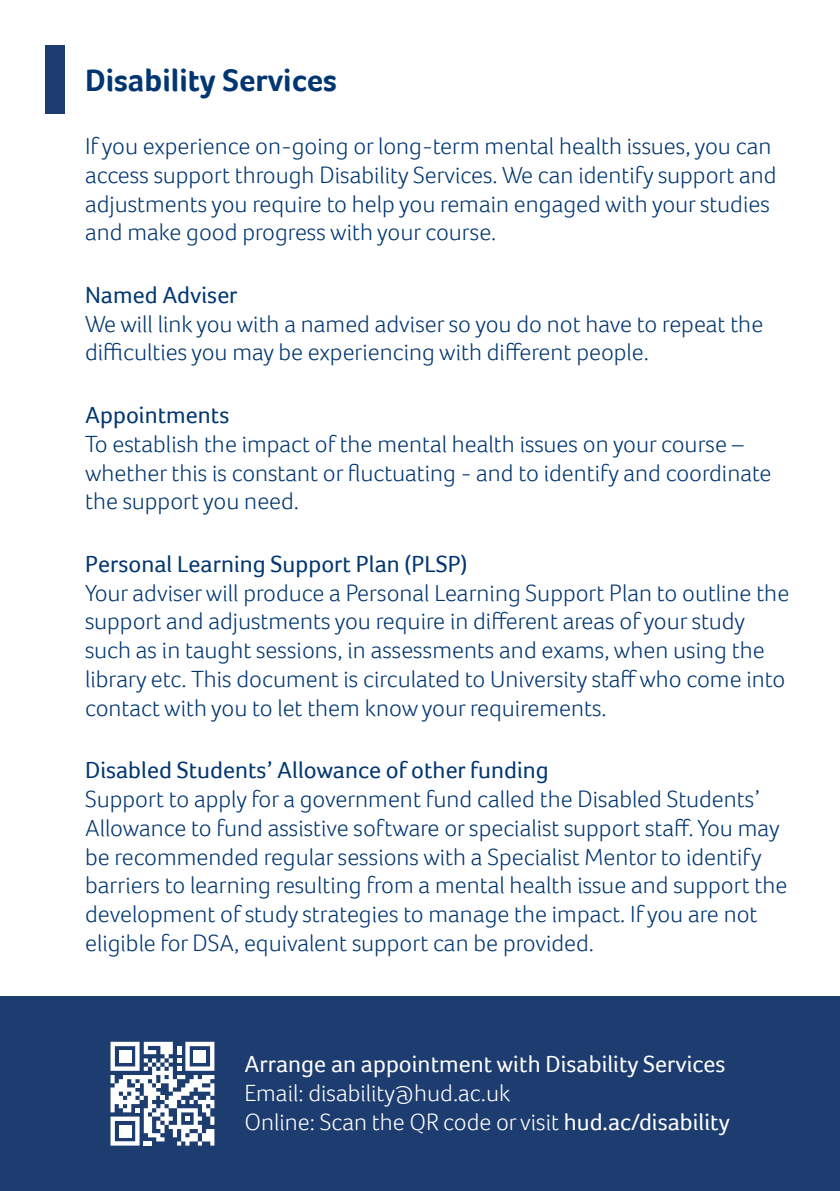
<style>
.page{position:relative;width:840px;height:1191px;background:#fff}
.page>*{position:absolute;margin:0;border:0;box-sizing:border-box;transform-origin:0 0}
.t1{font:700 32px "Foco";color:#003671}
.t2{font:300 24px/28.8px "Foco";color:#003671}
.t3{font:24px "Foco";color:#003671}
.t4{font:300 24px/28.8px "Foco";color:#fff}
.t5{font:24px "Foco";color:#fff}
.s1{font-weight:400}
</style>
<div class="page">
<div style="left:0;top:996px;width:839px;height:195px;background:#1d3c6f"></div>
<div style="left:45px;top:45px;width:20px;height:68px;background:#1d3c6f"></div>
<svg style="left:110px;top:1041px;width:104px;height:104px"></svg>
<div style="left:193px;top:1050px;width:13px;height:12px;background:#fff"></div>
<div style="left:119px;top:1050px;width:12px;height:12px;background:#fff"></div>
<div style="left:119px;top:1124px;width:12px;height:13px;background:#fff"></div>
<h1 class="t1" style="left:85px;top:61px;width:253px">Disability Services</h1>
<p class="t2" style="left:85px;top:131px;width:692px">If you experience on-going or long-term mental health issues, you can access support through Disability Services. We can identify support and adjustments you require to help you remain engaged with your studies and make good progress with your course.</p>
<p class="t3" style="left:85px;top:281px;width:154px">Named Adviser</p>
<p class="t2" style="left:85px;top:309px;width:679px">We will link you with a named adviser so you do not have to repeat the difficulties you may be experiencing with different people.</p>
<p class="t3" style="left:85px;top:401px;width:146px">Appointments</p>
<p class="t2" style="left:85px;top:429px;width:687px">To establish the impact of the mental health issues on your course – whether this is constant or fluctuating - and to identify and coordinate the support you need.</p>
<p class="t3" style="left:85px;top:550px;width:383px">Personal Learning Support Plan (PLSP)</p>
<p class="t2" style="left:85px;top:578px;width:705px">Your adviser will produce a Personal Learning Support Plan to outline the support and adjustments you require in different areas of your study such as in taught sessions, in assessments and exams, when using the library etc. This document is circulated to University staff who come into contact with you to let them know your requirements.</p>
<p class="t3" style="left:85px;top:756px;width:465px">Disabled Students’ Allowance of other funding</p>
<p class="t2" style="left:85px;top:784px;width:703px">Support to apply for a government fund called the Disabled Students’ Allowance to fund assistive software or specialist support staff. You may be recommended regular sessions with a Specialist Mentor to identify barriers to learning resulting from a mental health issue and support the development of study strategies to manage the impact. If you are not eligible for DSA, equivalent support can be provided.</p>
<p class="t5" style="left:244px;top:1050px;width:482px">Arrange an appointment with Disability Services</p>
<p class="t4" style="left:244px;top:1078px;width:487px">Email: disability@hud.ac.uk<br>Online: Scan the QR code or visit <span class="s1">hud.ac/disability</span></p>
</div>
